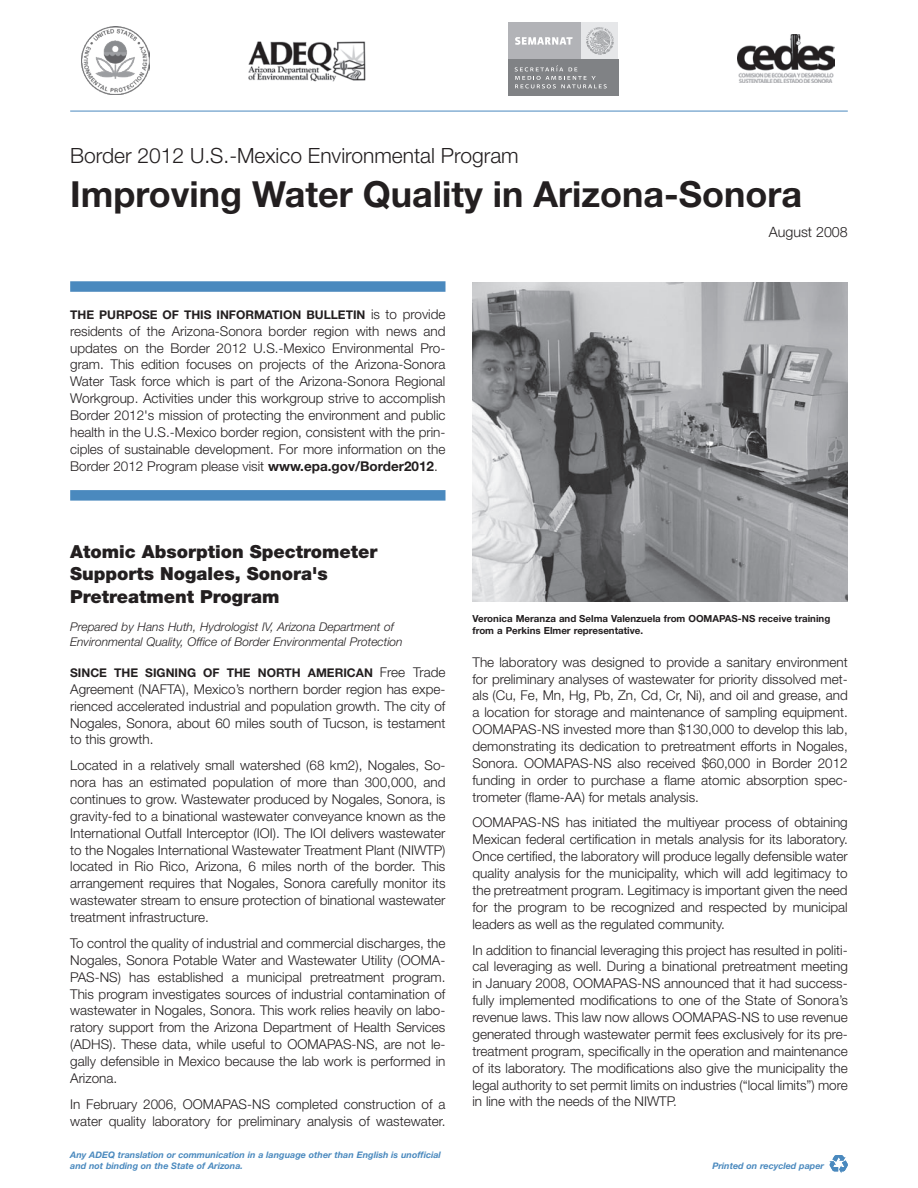
<style>
.page{position:relative;width:918px;height:1188px;background:#fff}
.page>*{position:absolute;margin:0;border:0;box-sizing:border-box;transform-origin:0 0}
.t1{font:700 36px "Helvetica Neue";color:#231f20}
.t2{font:300 21px "Helvetica Neue LT Std";color:#231f20}
.Big_Head{font:900 18px/22.5px "Helvetica Neue";color:#231f20}
.t3{font:300 14.25px "Helvetica Neue LT Std";color:#231f20}
.Main_Copy{font:300 13.5px/16.8px "Helvetica Neue LT Std";color:#231f20;text-align:justify}
.By__2{font:italic 300 12px/15px "Helvetica Neue LT Std";color:#231f20}
.Main_Copy-2{font:700 12px "Helvetica Neue LT Std";color:#231f20}
.Caption_2{font:700 9.75px "Helvetica Neue LT Std";color:#231f20}
.contact_subhead{font:italic 700 9px/10.8px "Helvetica Neue";color:#4a89be}
.s1{font-weight:700;font-size:12px}
.s2{font-weight:700}
.s3{font-weight:300;font-size:13.5px}
</style>
<div class="page">
<svg style="left:829px;top:1155px;width:19px;height:18px"></svg>
<div style="left:70px;top:281px;width:375px;height:11px;background:#4a89be"></div>
<div style="left:70px;top:490px;width:375px;height:11px;background:#4a89be"></div>
<img style="left:248px;top:41px;width:118px;height:41px">
<img style="left:82px;top:26px;width:68px;height:68px">
<img style="left:738px;top:35px;width:96px;height:48px">
<div style="left:508px;top:59px;width:110px;height:37px;background:#808285"></div>
<div style="left:508px;top:22px;width:73px;height:37px;background:#b2b3b7"></div>
<div style="left:581px;top:22px;width:37px;height:37px;background:#e6e7e9"></div>
<svg style="left:586px;top:27px;width:28px;height:28px"></svg>
<svg style="left:515px;top:65px;width:92px;height:23px"></svg>
<svg style="left:515px;top:37px;width:58px;height:8px"></svg>
<hr style="left:70px;top:111px;width:778px;height:1px;background:#4a89be">
<img style="left:472px;top:282px;width:376px;height:320px">
<p class="t2" style="left:70px;top:143px;width:450px">Border 2012 U.S.-Mexico Environmental Program</p>
<p class="t1" style="left:70px;top:172px;width:733px">Improving Water Quality in Arizona-Sonora</p>
<p class="t3" style="left:769px;top:224px;width:80px">August 2008</p>
<p class="Main_Copy" style="left:70px;top:305px;width:377px;text-indent:236px"><span class="s1">Bulletin</span> is to provide residents of the Arizona-Sonora border region with news and updates on the Border 2012 U.S.-Mexico Environmental Pro&shy;gram. This edition focuses on projects of the Arizona-Sonora Water Task force which is part of the Arizona-Sonora Regional Workgroup. Activities under this workgroup strive to accomplish Border 2012's mission of protecting the environment and public health in the U.S.-Mexico border region, consistent with the prin&shy;ciples of sustainable development. For more information on the Border 2012 Program please visit <span class="s2">www.epa.gov/Border2012</span>.</p>
<p class="Main_Copy-2" style="left:70px;top:307px;width:9px">THE</p>
<p class="Main_Copy-2" style="left:99px;top:307px;width:127px">PURPOSE OF THIS INFORM</p>
<p class="Main_Copy-2" style="left:265px;top:307px;width:16px">ATION</p>
<p class="Big_Head" style="left:70px;top:540px;width:309px">Atomic Absorption Spectrometer<br>Supports Nogales, Sonora's<br>Pretreatment Program</p>
<p class="By__2" style="left:70px;top:619px;width:334px">Prepared by Hans Huth, Hydrologist IV, Arizona Department of<br>Environmental Quality, Office of Border Environmental Protection</p>
<p class="Main_Copy-2" style="left:70px;top:665px;width:377px">Since the signing of the North American <span class="s3">Free Trade</span></p>
<p class="Main_Copy" style="left:70px;top:680px;width:377px">Agreement (NAFTA), Mexico’s northern border region has expe&shy;rienced accelerated industrial and population growth. The city of Nogales, Sonora, about 60 miles south of Tucson, is testament to this growth.</p>
<p class="Main_Copy" style="left:70px;top:757px;width:377px">Located in a relatively small watershed (68 km2), Nogales, So&shy;nora has an estimated population of more than 300,000, and continues to grow. Wastewater produced by Nogales, Sonora, is gravity-fed to a binational wastewater conveyance known as the International Outfall Interceptor (IOI). The IOI delivers wastewater to the Nogales International Wastewater Treatment Plant (NIWTP) located in Rio Rico, Arizona, 6 miles north of the border. This arrangement requires that Nogales, Sonora carefully monitor its wastewater stream to ensure protection of binational wastewater treatment infrastructure.</p>
<p class="Main_Copy" style="left:70px;top:934px;width:377px">To control the quality of industrial and commercial discharges, the Nogales, Sonora Potable Water and Wastewater Utility (OOMA-PAS-NS) has established a municipal pretreatment program.<br>This program investigates sources of industrial contamination of wastewater in Nogales, Sonora. This work relies heavily on labo&shy;ratory support from the Arizona Department of Health Services (ADHS). These data, while useful to OOMAPAS-NS, are not le&shy;gally defensible in Mexico because the lab work is performed in Arizona.</p>
<p class="Main_Copy" style="left:70px;top:1095px;width:377px">In February 2006, OOMAPAS-NS completed construction of a water quality laboratory for preliminary analysis of wastewater.</p>
<p class="contact_subhead" style="left:70px;top:1150px;width:372px">Any ADEQ translation or communication in a language other than English is unofficial and not binding on the State of Arizona.</p>
<p class="Caption_2" style="left:472px;top:613px;width:225px">Veronica Meranza and Selma Valenzuela from OOM</p>
<p class="Caption_2" style="left:712px;top:613px;width:119px">APAS-NS receive training</p>
<p class="Caption_2" style="left:472px;top:625px;width:172px">from a Perkins Elmer representative.</p>
<p class="Main_Copy" style="left:472px;top:653px;width:377px">The laboratory was designed to provide a sanitary environment for preliminary analyses of wastewater for priority dissolved met&shy;als (Cu, Fe, Mn, Hg, Pb, Zn, Cd, Cr, Ni), and oil and grease, and a location for storage and maintenance of sampling equipment.<br>OOMAPAS-NS invested more than $130,000 to develop this lab, demonstrating its dedication to pretreatment efforts in Nogales, Sonora. OOMAPAS-NS also received $60,000 in Border 2012 funding in order to purchase a flame atomic absorption spec&shy;trometer (flame-AA) for metals analysis.</p>
<p class="Main_Copy" style="left:472px;top:814px;width:377px">OOMAPAS-NS has initiated the multiyear process of obtaining Mexican federal certification in metals analysis for its laboratory.<br>Once certified, the laboratory will produce legally defensible water quality analysis for the municipality, which will add legitimacy to the pretreatment program. Legitimacy is important given the need for the program to be recognized and respected by municipal leaders as well as the regulated community.</p>
<p class="Main_Copy" style="left:472px;top:941px;width:377px">In addition to financial leveraging this project has resulted in politi&shy;cal leveraging as well. During a binational pretreatment meeting in January 2008, OOMAPAS-NS announced that it had success&shy;fully implemented modifications to one of the State of Sonora’s revenue laws. This law now allows OOMAPAS-NS to use revenue generated through wastewater permit fees exclusively for its pre&shy;treatment program, specifically in the operation and maintenance of its laboratory. The modifications also give the municipality the legal authority to set permit limits on industries (“local limits”) more in line with the needs of the NIWTP.</p>
<p class="contact_subhead" style="left:712px;top:1160px;width:113px">Printed on recycled paper</p>
</div>
